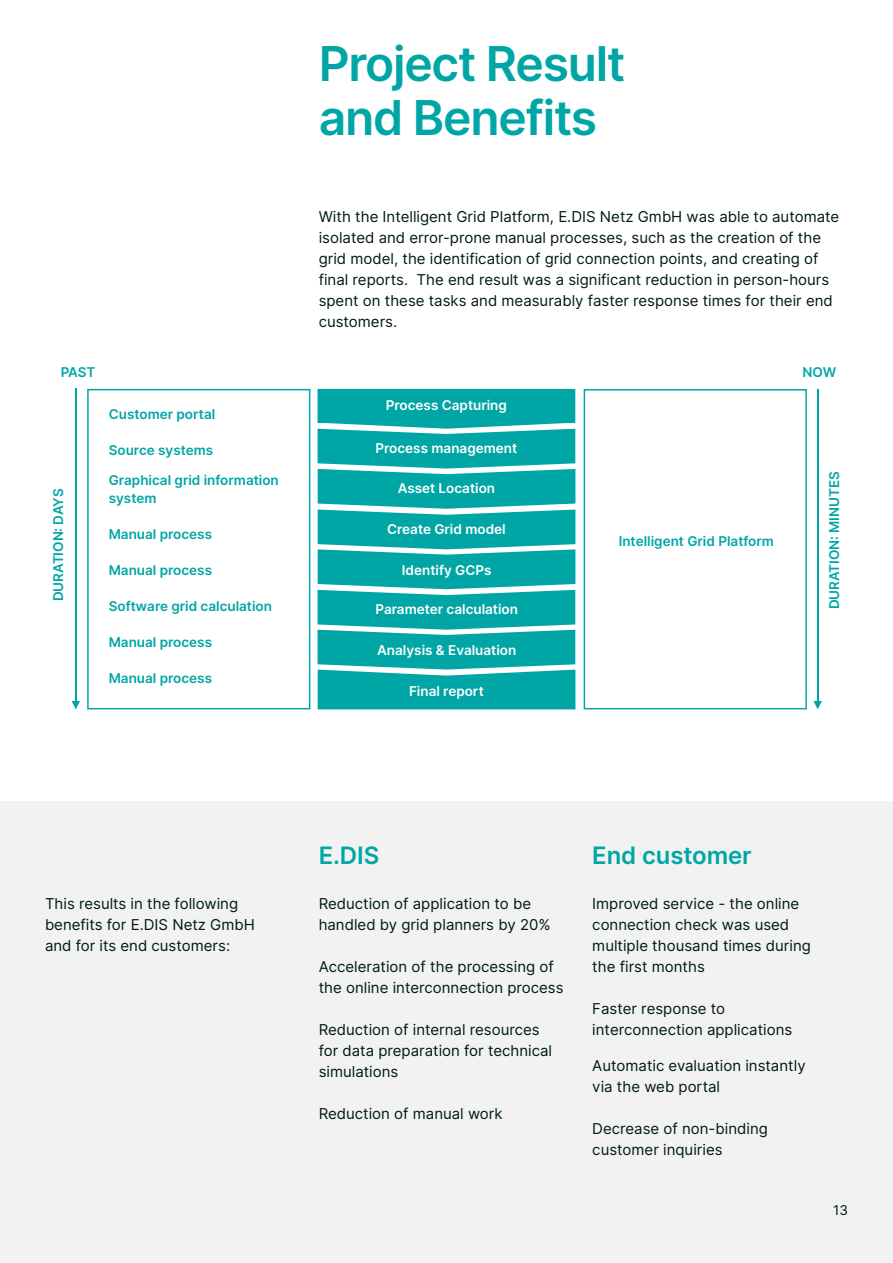
<style>
.page{position:relative;width:893px;height:1263px;background:#fff}
.page>*{position:absolute;margin:0;border:0;box-sizing:border-box;transform-origin:0 0}
.t1{font:600 48px/54px "Inter";letter-spacing:-.025em;color:#00a6a6}
.t2{font:600 24px "Inter";letter-spacing:-.005em;color:#00a6a6}
.t3{font:15px/21px "Inter";color:#001a1a}
.t4{font:600 13.5px/18px "Inter";color:#00a6a6}
.t5{font:600 13.5px "Inter";color:#fff}
.t6{font:13.5px "Inter";color:#001a1a}
</style>
<div class="page">
<div style="left:584px;top:389px;width:223px;height:320px;border:2px solid #00a6a6"></div>
<div style="left:0;top:801px;width:893px;height:462px;background:#f2f2f2"></div>
<svg style="left:317px;top:389px;width:258px;height:320px;background:#20b1b1"></svg>
<div style="left:87px;top:389px;width:223px;height:320px;border:2px solid #00a6a6"></div>
<svg style="left:72px;top:701px;width:8px;height:8px"></svg>
<hr style="left:75px;top:389px;width:2px;height:312px;background:#00a6a6">
<svg style="left:813px;top:701px;width:9px;height:8px"></svg>
<hr style="left:817px;top:389px;width:1px;height:312px;background:#00a6a6">
<p class="t4" style="left:61px;top:363px;width:36px">PAST</p>
<p class="t4" style="left:49px;top:601px;width:114px;rotate:-90deg">DURATION: DAYS</p>
<p class="t4" style="left:109px;top:405px;width:108px">Customer portal</p>
<p class="t4" style="left:109px;top:441px;width:106px">Source systems</p>
<p class="t4" style="left:109px;top:471px;width:172px">Graphical grid information system</p>
<p class="t4" style="left:109px;top:525px;width:105px">Manual process</p>
<p class="t4" style="left:109px;top:561px;width:105px">Manual process</p>
<p class="t4" style="left:109px;top:597px;width:165px">Software grid calculation</p>
<p class="t4" style="left:109px;top:633px;width:105px">Manual process</p>
<p class="t4" style="left:109px;top:669px;width:105px">Manual process</p>
<h1 class="t1" style="left:319px;top:35px;width:308px">Project Result and Benefits</h1>
<p class="t3" style="left:319px;top:206px;width:522px">With the Intelligent Grid Platform, E.DIS Netz GmbH was able to automate isolated and error-prone manual processes, such as the creation of the grid model, the identification of grid connection points, and creating of final reports. The end result was a significant reduction in person-hours spent on these tasks and measurably faster response times for their end customers.</p>
<p class="t5" style="left:386px;top:395px;width:123px">Process Capturing</p>
<p class="t5" style="left:376px;top:438px;width:143px">Process management</p>
<p class="t5" style="left:398px;top:478px;width:99px">Asset Location</p>
<p class="t5" style="left:387px;top:519px;width:120px">Create Grid model</p>
<p class="t5" style="left:402px;top:560px;width:91px">Identify GCPs</p>
<p class="t5" style="left:375px;top:599px;width:144px">Parameter calculation</p>
<p class="t5" style="left:377px;top:640px;width:141px">Analysis &amp; Evaluation</p>
<p class="t5" style="left:409px;top:681px;width:76px">Final report</p>
<p class="t4" style="left:802px;top:363px;width:35px">NOW</p>
<p class="t4" style="left:619px;top:532px;width:157px">Intelligent Grid Platform</p>
<p class="t4" style="left:825px;top:609px;width:140px;rotate:-90deg">DURATION: MINUTES</p>
<p class="t3" style="left:45px;top:893px;width:211px">This results in the following benefits for E.DIS Netz GmbH and for its end customers:</p>
<h2 class="t2" style="left:319px;top:838px;width:62px">E.DIS</h2>
<p class="t3" style="left:319px;top:893px;width:233px">Reduction of application to be handled by grid planners by 20%</p>
<p class="t3" style="left:319px;top:956px;width:246px">Acceleration of the processing of the online interconnection process</p>
<p class="t3" style="left:319px;top:1019px;width:235px">Reduction of internal resources for data preparation for technical simulations</p>
<p class="t3" style="left:319px;top:1103px;width:186px">Reduction of manual work</p>
<h2 class="t2" style="left:592px;top:838px;width:161px">End customer</h2>
<p class="t3" style="left:592px;top:893px;width:220px">Improved service - the online connection check was used multiple thousand times during the first months</p>
<p class="t3" style="left:592px;top:998px;width:201px">Faster response to interconnection applications</p>
<p class="t3" style="left:592px;top:1055px;width:215px">Automatic evaluation instantly via the web portal</p>
<p class="t3" style="left:592px;top:1118px;width:177px">Decrease of non-binding customer inquiries</p>
<p class="t6" style="left:833px;top:1200px;width:16px">13</p>
</div>
